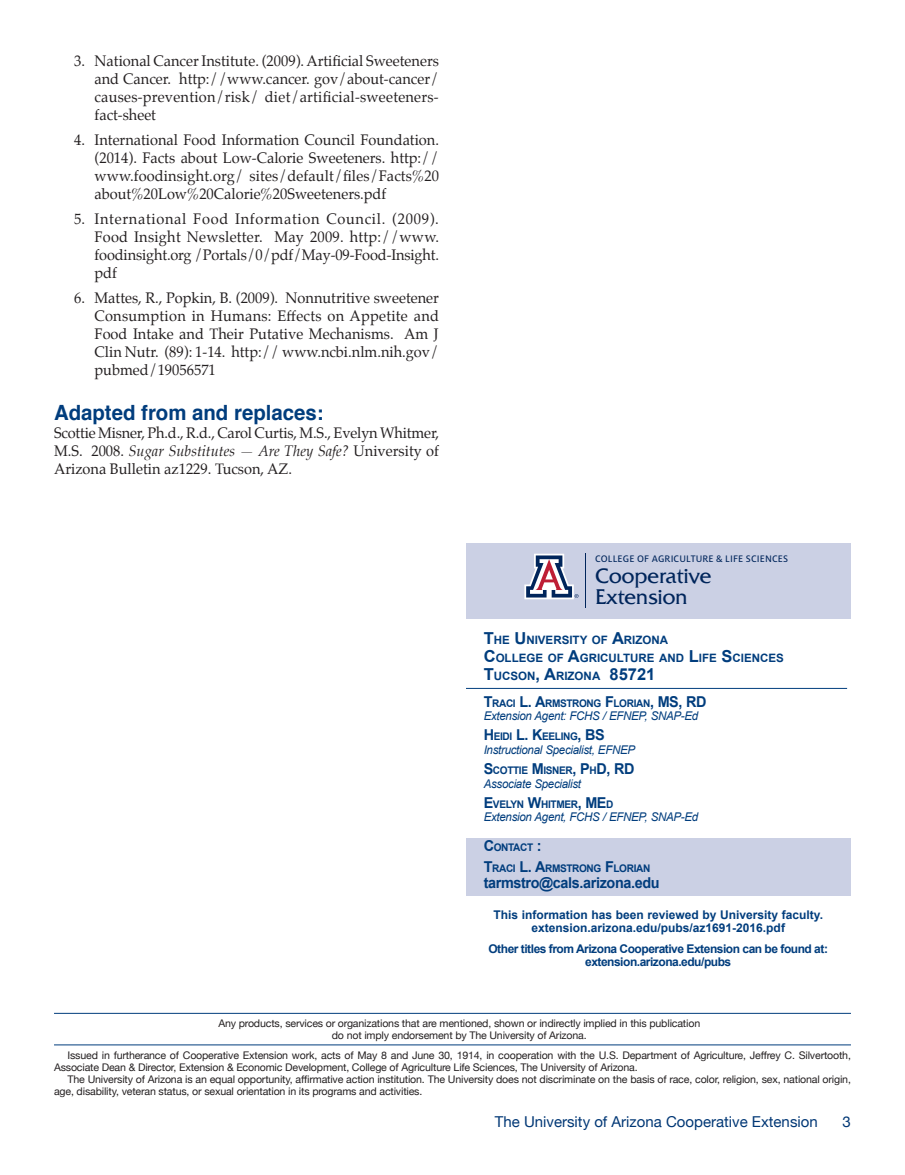
<style>
.page{position:relative;width:905px;height:1175px;background:#fff}
.page>*{position:absolute;margin:0;border:0;box-sizing:border-box;transform-origin:0 0}
.Subhead_1{font:700 21px "Helvetica";color:#013d7d}
.t1{font:21px/21px "Friz Qua";letter-spacing:-.02em;color:#00255b}
.Subhead_1-2{font:15px/18px "Palatino";color:#231f20;text-align:justify}
.t2{font:15px "Helvetica Neue";color:#013775}
.t3{font:700 15px "Arial";letter-spacing:-.025em;color:#013d7d;scale:.96 1}
.t4{font:700 15px "Arial";color:#013d7d;scale:.96 1}
.t5{font:italic 12px "Arial";letter-spacing:-.025em;color:#013d7d;scale:.96 1}
.t6{font:700 12px "Arial";color:#013d7d}
.t7{font:700 12px "Arial";letter-spacing:-.04em;color:#013d7d}
.t8{font:700 11.55px "Arial";color:#013d7d}
.t9{font:10.5px/12px "Helvetica Neue";letter-spacing:-.01em;color:#231f20}
.t10{font:700 10.5px "Arial";letter-spacing:-.035em;color:#013d7d;scale:.96 1}
.t11{font:10.5px "Helvetica Neue";letter-spacing:-.03em;color:#231f20}
.t12{font:10.5px "Milo OT Text";letter-spacing:.01em;color:#00255b}
.s1{font-style:italic}
.s2{font-size:16.5px}
.s3{font-size:15px}
</style>
<div class="page">
<div style="left:466px;top:837px;width:384px;height:58px;background:#cbd0e4"></div>
<div style="left:466px;top:542px;width:384px;height:76px;background:#cbd0e4"></div>
<hr style="left:466px;top:688px;width:381px;height:1px;background:#013d7d">
<svg style="left:524px;top:553px;width:54px;height:46px"></svg>
<hr style="left:585px;top:554px;width:1px;height:54px;background:#00255b">
<hr style="left:54px;top:1013px;width:796px;height:1px;background:#013d7d">
<hr style="left:54px;top:1044px;width:796px;height:1px;background:#013d7d">
<p class="Subhead_1-2" style="left:94px;top:52px;width:346px;text-indent:-20px">3. National Cancer Institute. (2009). Artificial Sweeteners and Cancer. http://www.cancer. gov/about-cancer/ causes-prevention/risk/ diet/artificial-sweeteners&shy;fact-sheet</p>
<p class="Subhead_1-2" style="left:94px;top:131px;width:346px;text-indent:-20px">4. International Food Information Council Foundation. (2014). Facts about Low-Calorie Sweeteners. http:// www.foodinsight.org/ sites/default/files/Facts%20 about%20Low%20Calorie%20Sweeteners.pdf</p>
<p class="Subhead_1-2" style="left:94px;top:210px;width:346px;text-indent:-20px">5. International Food Information Council. (2009).<br>Food Insight Newsletter. May 2009. http://www. foodinsight.org /Portals/0/pdf/May-09-Food-Insight. pdf</p>
<p class="Subhead_1-2" style="left:94px;top:288px;width:346px;text-indent:-20px">6. Mattes, R., Popkin, B. (2009). Nonnutritive sweetener Consumption in Humans: Effects on Appetite and Food Intake and Their Putative Mechanisms. Am J Clin Nutr. (89): 1-14. http:// www.ncbi.nlm.nih.gov/ pubmed/19056571</p>
<p class="Subhead_1" style="left:54px;top:396px;width:271px">Adapted from and replaces:</p>
<p class="Subhead_1-2" style="left:54px;top:424px;width:386px">Scottie Misner, Ph.d., R.d., Carol Curtis, M.S., Evelyn Whitmer, M.S. 2008. <span class="s1">Sugar Substitutes — Are They Safe?</span> University of Arizona Bulletin az1229. Tucson, AZ.</p>
<p class="t12" style="left:595px;top:553px;width:194px">COLLEGE OF AGRICULTURE &amp; LIFE SCIENCES</p>
<h1 class="t1" style="left:595px;top:565px;width:118px">Cooperative<br>Extension</h1>
<p class="t8" style="left:483px;top:632px;width:186px"><span class="s2">T</span>HE <span class="s2">U</span>NIVERSITY OF <span class="s2">A</span>RIZONA</p>
<p class="t8" style="left:483px;top:650px;width:301px"><span class="s2">C</span>OLLEGE OF <span class="s2">A</span>GRICU LTU RE AND <span class="s2">L</span>IFE <span class="s2">S</span>CIENCES</p>
<p class="t8" style="left:483px;top:668px;width:173px"><span class="s2">T</span>UCSON<span class="s2">, A</span>RIZONA <span class="s2">85721</span></p>
<p class="t10" style="left:483px;top:696px;width:222px"><span class="s3">T</span>RACI <span class="s3">L. A</span>RMSTRONG <span class="s3">F</span> LORIAN<span class="s3">, MS, RD</span></p>
<p class="t5" style="left:483px;top:708px;width:225px">Extension Agent: FCHS / EFNEP, SNAP-Ed</p>
<p class="t10" style="left:483px;top:729px;width:126px"><span class="s3">H</span> EIDI <span class="s3">L. K</span>EELING<span class="s3">, BS</span></p>
<p class="t5" style="left:483px;top:742px;width:159px">Instructional Specialist, EFNEP</p>
<p class="t10" style="left:483px;top:763px;width:147px"><span class="s3">S</span>COTTIE <span class="s3">M</span> ISNER<span class="s3">, P</span>H<span class="s3">D, RD</span></p>
<p class="t5" style="left:483px;top:775px;width:103px">Associate Specialist</p>
<p class="t10" style="left:483px;top:797px;width:137px"><span class="s3">E</span>VELYN <span class="s3">W</span>HITMER<span class="s3">, ME</span> D</p>
<p class="t5" style="left:483px;top:809px;width:225px">Extension Agent, FCHS / EFNEP, SNAP-Ed</p>
<p class="t10" style="left:483px;top:840px;width:33px"><span class="s3">C</span>ONTACT</p>
<p class="t4" style="left:537px;top:836px;width:6px">:</p>
<p class="t10" style="left:483px;top:861px;width:175px"><span class="s3">T</span>RACI <span class="s3">L. A</span>RMSTRONG <span class="s3">F</span> LORIAN</p>
<p class="t3" style="left:483px;top:873px;width:185px">tarmstro@cals.arizona.edu</p>
<p class="t6" style="left:493px;top:906px;width:331px">This information has been reviewed by University faculty.</p>
<p class="t6" style="left:531px;top:919px;width:255px">extension.arizona.edu/pubs/az1691-2016.pdf</p>
<p class="t7" style="left:488px;top:940px;width:341px">Other titles from Arizona Cooperative Extension can be found at:</p>
<p class="t7" style="left:585px;top:954px;width:148px">extension.arizona.edu/pubs</p>
<p class="t11" style="left:218px;top:1015px;width:483px">Any products, services or organizations that are mentioned, shown or indirectly implied in this publication</p>
<p class="t9" style="left:332px;top:1030px;width:256px">do not imply endorsement by The University of Arizona.</p>
<p class="t9" style="left:54px;top:1049px;width:798px;text-indent:14px">Issued in furtherance of Cooperative Extension work, acts of May 8 and June 30, 1914, in cooperation with the U.S. Department of Agriculture, Jeffrey C. Silvertooth,<br>Associate Dean &amp; Director, Extension &amp; Economic Development, College of Agriculture Life Sciences, The University of Arizona.</p>
<p class="t9" style="left:54px;top:1073px;width:798px;text-indent:14px">The University of Arizona is an equal opportunity, affirmative action institution. The University does not discriminate on the basis of race, color, religion, sex, national origin, age, disability, veteran status, or sexual orientation in its programs and activities.</p>
<p class="t2" style="left:495px;top:1110px;width:324px">The University of Arizona Cooperative Extension</p>
<p class="t2" style="left:842px;top:1111px;width:10px">3</p>
</div>
